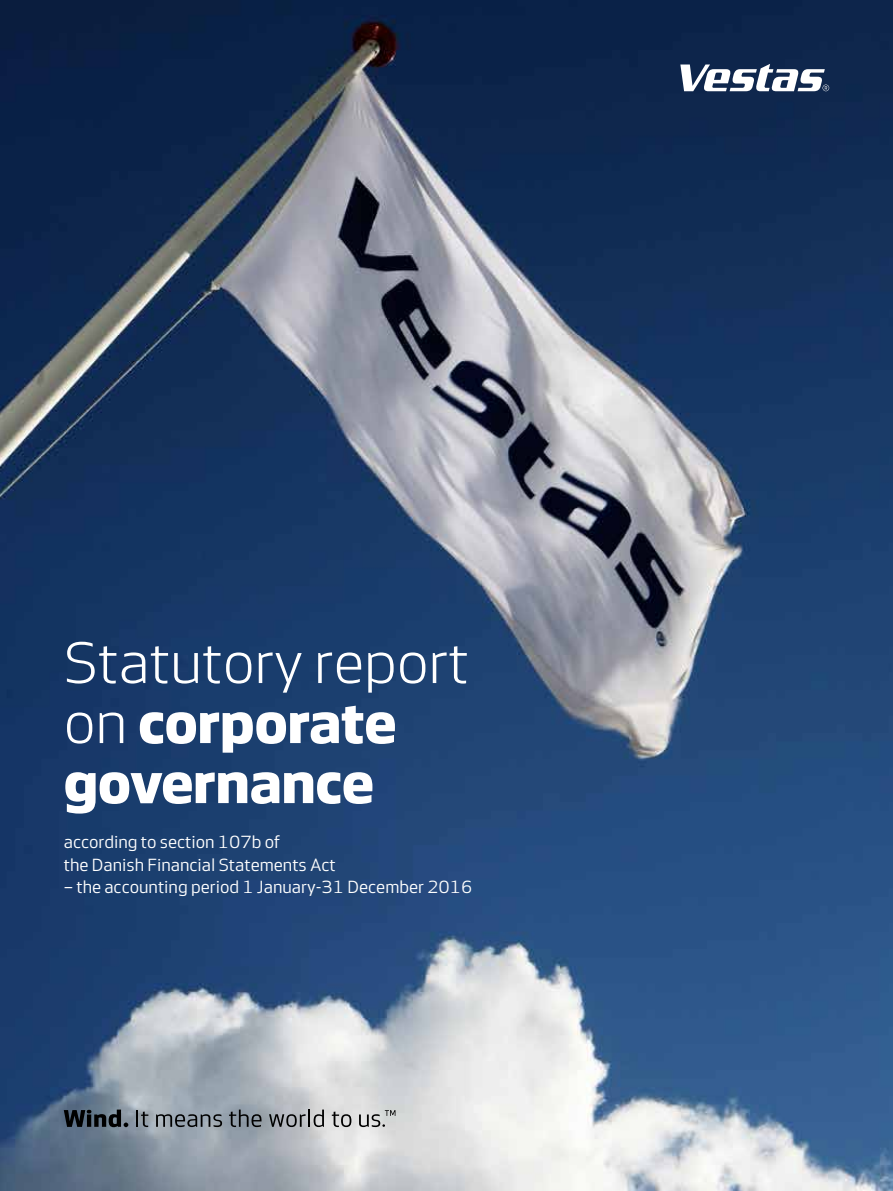
<style>
.page{position:relative;width:893px;height:1191px;background:#fff}
.page>*{position:absolute;margin:0;border:0;box-sizing:border-box;transform-origin:0 0}
.t1{font:700 60px/60px "Vestas Sans";color:#fff}
.t2{font:60px "Vestas Sans Standard";color:#fff}
.t3{font:18px/22.5px "Vestas Sans";color:#fff}
.s1{font-family:"Vestas Sans Standard";font-weight:400}
</style>
<div class="page">
<img style="left:0;top:0;width:893px;height:1191px">
<svg style="left:64px;top:1109px;width:64px;height:18px"></svg>
<svg style="left:136px;top:1110px;width:12px;height:17px"></svg>
<svg style="left:156px;top:1114px;width:66px;height:13px"></svg>
<svg style="left:229px;top:1109px;width:32px;height:18px"></svg>
<svg style="left:269px;top:1109px;width:55px;height:18px"></svg>
<svg style="left:332px;top:1111px;width:19px;height:16px"></svg>
<svg style="left:359px;top:1110px;width:36px;height:17px"></svg>
<svg style="left:680px;top:64px;width:149px;height:27px"></svg>
<h1 class="t2" style="left:64px;top:631px;width:407px">Statutory report</h1>
<h1 class="t1" style="left:64px;top:692px;width:334px"><span class="s1">on</span> corporate governance</h1>
<p class="t3" style="left:64px;top:830px;width:273px">according to section 107b of<br>the Danish Financial Statements Act</p>
<p class="t3" style="left:64px;top:875px;width:410px">– the accounting period 1 January-31 December 2016</p>
</div>
